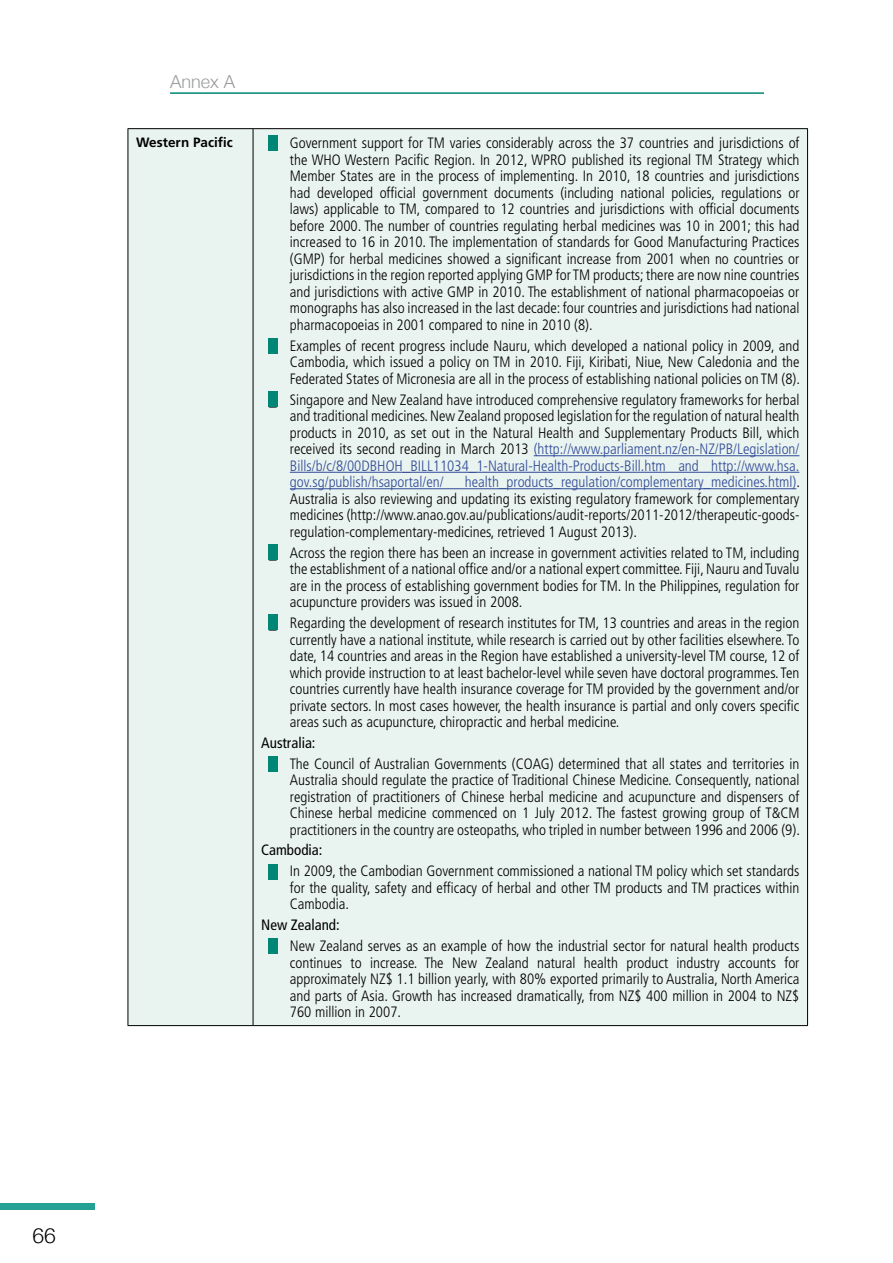
<style>
.page{position:relative;width:893px;height:1263px;background:#fff}
.page>*{position:absolute;margin:0;border:0;box-sizing:border-box;transform-origin:0 0}
.t1{font:300 21px "Helvetica Neue";color:#000}
.t2{font:300 18px "Helvetica Neue";color:#9c9e9f}
.t3{font:300 condensed 15px/16.5px "Frutiger LT Std";color:#000;text-align:justify}
.t4{font:condensed 15px "Frutiger LT Std";color:#000}
.t5{font:700 13.5px "Frutiger LT Std";color:#000}
.s1{color:#314a97}
</style>
<div class="page">
<div style="left:0;top:1203px;width:94px;height:7px;background:#24a192"></div>
<hr style="left:170px;top:92px;width:594px;height:2px;background:#008674">
<div style="left:129px;top:129px;width:678px;height:896px;background:#e9f3f0"></div>
<hr style="left:128px;top:128px;width:125px;height:1px;background:#000">
<hr style="left:128px;top:129px;width:1px;height:896px;background:#000">
<hr style="left:253px;top:128px;width:555px;height:1px;background:#000">
<hr style="left:253px;top:129px;width:1px;height:896px;background:#000">
<hr style="left:807px;top:129px;width:1px;height:896px;background:#000">
<hr style="left:128px;top:1025px;width:125px;height:1px;background:#000">
<hr style="left:253px;top:1025px;width:555px;height:1px;background:#000">
<hr style="left:534px;top:455px;width:265px;height:1px;background:#314a97">
<hr style="left:290px;top:472px;width:509px;height:1px;background:#314a97">
<hr style="left:290px;top:488px;width:506px;height:1px;background:#314a97">
<div style="left:268px;top:135px;width:9px;height:16px;background:#008674"></div>
<div style="left:268px;top:338px;width:9px;height:16px;background:#008674"></div>
<div style="left:268px;top:391px;width:9px;height:16px;background:#008674"></div>
<div style="left:268px;top:544px;width:9px;height:16px;background:#008674"></div>
<div style="left:268px;top:614px;width:9px;height:16px;background:#008674"></div>
<div style="left:268px;top:756px;width:9px;height:16px;background:#008674"></div>
<div style="left:268px;top:864px;width:9px;height:15px;background:#008674"></div>
<div style="left:268px;top:938px;width:9px;height:16px;background:#008674"></div>
<p class="t2" style="left:170px;top:67px;width:67px">Annex A</p>
<p class="t5" style="left:136px;top:135px;width:98px">Western Pacific</p>
<p class="t3" style="left:290px;top:135px;width:511px;text-indent:-21px">• Government support for TM varies considerably across the 37 countries and jurisdictions of the WHO Western Pacific Region. In 2012, WPRO published its regional TM Strategy which Member States are in the process of implementing. In 2010, 18 countries and jurisdictions had developed official government documents (including national policies, regulations or laws) applicable to TM, compared to 12 countries and jurisdictions with official documents before 2000. The number of countries regulating herbal medicines was 10 in 2001; this had increased to 16 in 2010. The implementation of standards for Good Manufacturing Practices (GMP) for herbal medicines showed a significant increase from 2001 when no countries or jurisdictions in the region reported applying GMP for TM products; there are now nine countries and jurisdictions with active GMP in 2010. The establishment of national pharmacopoeias or monographs has also increased in the last decade: four countries and jurisdictions had national pharmacopoeias in 2001 compared to nine in 2010 (8).</p>
<p class="t3" style="left:290px;top:338px;width:512px;text-indent:-21px">• Examples of recent progress include Nauru, which developed a national policy in 2009, and Cambodia, which issued a policy on TM in 2010. Fiji, Kiribati, Niue, New Caledonia and the Federated States of Micronesia are all in the process of establishing national policies on TM (8).</p>
<p class="t3" style="left:290px;top:391px;width:511px;text-indent:-21px">• Singapore and New Zealand have introduced comprehensive regulatory frameworks for herbal and traditional medicines. New Zealand proposed legislation for the regulation of natural health products in 2010, as set out in the Natural Health and Supplementary Products Bill, which received its second reading in March 2013 <span class="s1">(http://www.parliament.nz/en-NZ/PB/Legislation/ Bills/b/c/8/00DBHOH_BILL11034_1-Natural-Health-Products-Bill.htm and http://www.hsa. gov.sg/publish/hsaportal/en/</span></p>
<p class="t3" style="left:290px;top:474px;width:512px;text-indent:175px"><span class="s1">health_products_regulation/complementary_medicines.html)</span>.<br>Australia is also reviewing and updating its existing regulatory framework for complementary medicines (http://www.anao.gov.au/publications/audit-reports/2011-2012/therapeutic-goods&shy;regulation-complementary-medicines, retrieved 1 August 2013).</p>
<p class="t3" style="left:290px;top:544px;width:511px;text-indent:-21px">• Across the region there has been an increase in government activities related to TM, including the establishment of a national office and/or a national expert committee. Fiji, Nauru and Tuvalu are in the process of establishing government bodies for TM. In the Philippines, regulation for acupuncture providers was issued in 2008.</p>
<p class="t3" style="left:290px;top:615px;width:511px;text-indent:-21px">• Regarding the development of research institutes for TM, 13 countries and areas in the region currently have a national institute, while research is carried out by other facilities elsewhere. To date, 14 countries and areas in the Region have established a university-level TM course, 12 of which provide instruction to at least bachelor-level while seven have doctoral programmes. Ten countries currently have health insurance coverage for TM provided by the government and/or private sectors. In most cases however, the health insurance is partial and only covers specific areas such as acupuncture, chiropractic and herbal medicine.</p>
<p class="t4" style="left:261px;top:734px;width:56px">Australia:</p>
<p class="t3" style="left:290px;top:755px;width:512px;text-indent:-21px">• The Council of Australian Governments (COAG) determined that all states and territories in Australia should regulate the practice of Traditional Chinese Medicine. Consequently, national registration of practitioners of Chinese herbal medicine and acupuncture and dispensers of Chinese herbal medicine commenced on 1 July 2012. The fastest growing group of T&amp;CM practitioners in the country are osteopaths, who tripled in number between 1996 and 2006 (9).</p>
<p class="t4" style="left:261px;top:841px;width:63px">Cambodia:</p>
<p class="t3" style="left:290px;top:863px;width:511px;text-indent:-21px">• In 2009, the Cambodian Government commissioned a national TM policy which set standards for the quality, safety and efficacy of herbal and other TM products and TM practices within Cambodia.</p>
<p class="t4" style="left:261px;top:916px;width:80px">New Zealand:</p>
<p class="t3" style="left:290px;top:938px;width:511px;text-indent:-21px">• New Zealand serves as an example of how the industrial sector for natural health products continues to increase. The New Zealand natural health product industry accounts for approximately NZ$ 1.1 billion yearly, with 80% exported primarily to Australia, North America and parts of Asia. Growth has increased dramatically, from NZ$ 400 million in 2004 to NZ$ 760 million in 2007.</p>
<h1 class="t1" style="left:33px;top:1218px;width:25px">66</h1>
</div>
